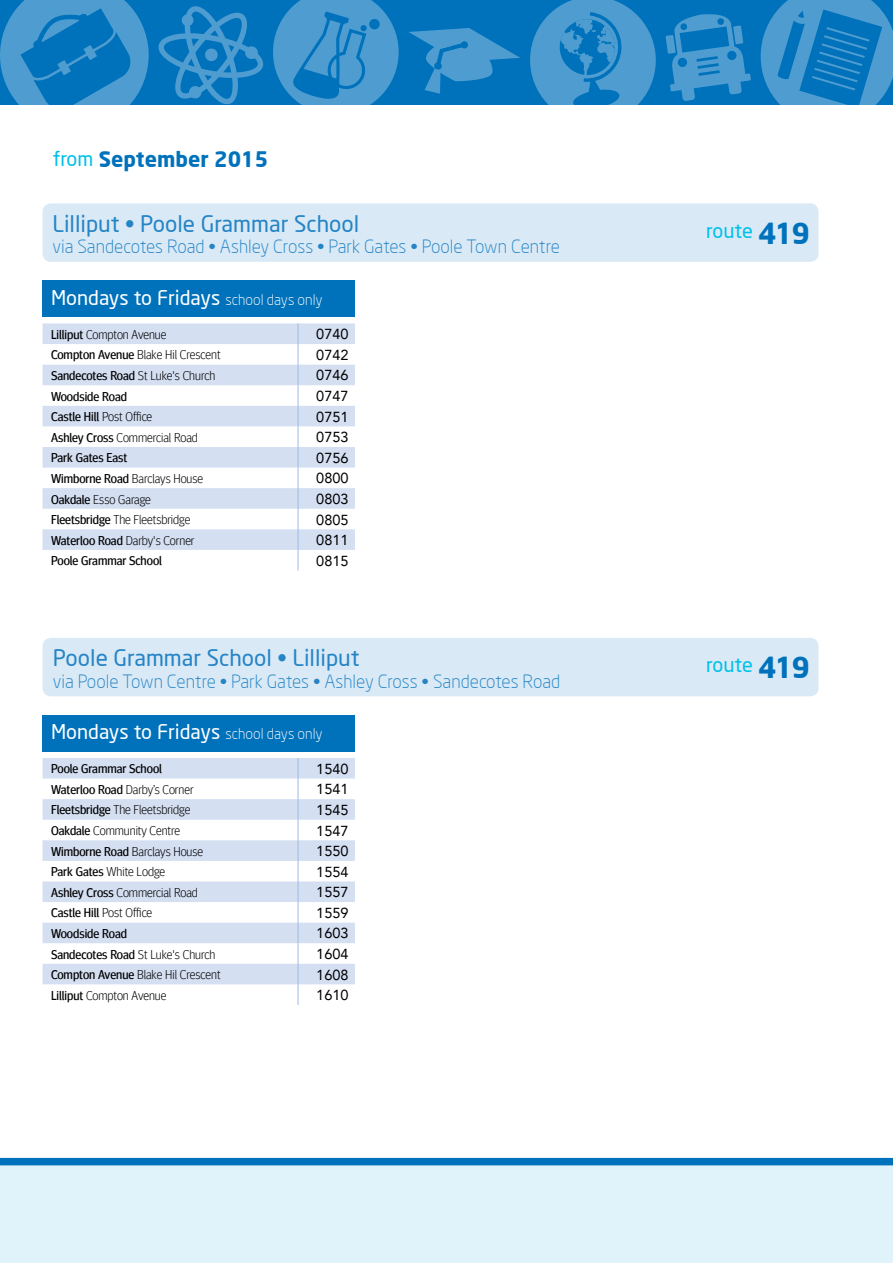
<style>
.page{position:relative;width:893px;height:1263px;background:#fff}
.page>*{position:absolute;margin:0;border:0;box-sizing:border-box;transform-origin:0 0}
.t1{font:22.5px "Neo Sans";color:#2484c6}
.t2{font:700 21px "Neo Sans";color:#0072bc}
.t3{font:19.95px "Neo Sans";color:#fff}
.t4{font:19.95px "Neo Sans";color:#00c0e8}
.t5{font:300 18px "Neo Sans";color:#2484c6}
.t6{font:14.55px "Avenir LT";color:#000}
.t7{font:300 12.75px "Meta Headline";color:#000}
.t8{font:12.75px "Meta Headline";color:#000}
.s1{font-weight:400;font-size:19.95px;color:#00c0e8}
.s2{font-weight:300;font-size:14.55px}
.s3{font-weight:400}
.s4{font-weight:300}
.s5{font-weight:700;font-size:28.5px;color:#0072bc}
</style>
<div class="page">
<div style="left:43px;top:203px;width:776px;height:59px;background:#d9e9f5;border-radius:9px"></div>
<div style="left:43px;top:638px;width:776px;height:58px;background:#d9e9f5;border-radius:9px"></div>
<div style="left:43px;top:281px;width:312px;height:36px;background:#0072bc"></div>
<svg style="left:43px;top:323px;width:312px;height:42px"></svg>
<svg style="left:43px;top:365px;width:312px;height:185px;fill:#d4dff2"></svg>
<hr style="left:297px;top:323px;width:2px;height:21px;background:#a1bde3">
<hr style="left:297px;top:344px;width:2px;height:21px;background:#a1bde3">
<hr style="left:297px;top:365px;width:2px;height:20px;background:#a1bde3">
<hr style="left:297px;top:385px;width:2px;height:21px;background:#a1bde3">
<hr style="left:297px;top:406px;width:2px;height:20px;background:#a1bde3">
<hr style="left:297px;top:426px;width:2px;height:21px;background:#a1bde3">
<hr style="left:297px;top:447px;width:2px;height:21px;background:#a1bde3">
<hr style="left:297px;top:468px;width:2px;height:20px;background:#a1bde3">
<hr style="left:297px;top:488px;width:2px;height:21px;background:#a1bde3">
<hr style="left:297px;top:509px;width:2px;height:20px;background:#a1bde3">
<hr style="left:297px;top:529px;width:2px;height:21px;background:#a1bde3">
<hr style="left:297px;top:550px;width:2px;height:20px;background:#a1bde3">
<div style="left:43px;top:715px;width:312px;height:36px;background:#0072bc"></div>
<svg style="left:43px;top:758px;width:312px;height:226px;fill:#d4dff2"></svg>
<hr style="left:297px;top:758px;width:2px;height:20px;background:#a1bde3">
<hr style="left:297px;top:778px;width:2px;height:21px;background:#a1bde3">
<hr style="left:297px;top:799px;width:2px;height:21px;background:#a1bde3">
<hr style="left:297px;top:820px;width:2px;height:20px;background:#a1bde3">
<hr style="left:297px;top:840px;width:2px;height:21px;background:#a1bde3">
<hr style="left:297px;top:861px;width:2px;height:20px;background:#a1bde3">
<hr style="left:297px;top:881px;width:2px;height:21px;background:#a1bde3">
<hr style="left:297px;top:902px;width:2px;height:21px;background:#a1bde3">
<hr style="left:297px;top:923px;width:2px;height:20px;background:#a1bde3">
<hr style="left:297px;top:943px;width:2px;height:21px;background:#a1bde3">
<hr style="left:297px;top:964px;width:2px;height:20px;background:#a1bde3">
<hr style="left:297px;top:984px;width:2px;height:21px;background:#a1bde3">
<div style="left:0;top:1162px;width:893px;height:101px;background:#e0f3fa"></div>
<svg style="left:0;top:0;width:893px;height:105px;background:#2586c5"></svg>
<div style="left:0;top:1158px;width:893px;height:7px;background:#0072bc"></div>
<h2 class="t2" style="left:53px;top:146px;width:217px"><span class="s1">from</span> September 2015</h2>
<h1 class="t1" style="left:52px;top:210px;width:308px">Lilliput • Poole Grammar School</h1>
<h3 class="t5" style="left:52px;top:236px;width:509px">via Sandecotes Road • Ashley Cross • Park Gates • Poole Town Centre</h3>
<h3 class="t3" style="left:51px;top:285px;width:273px">Mondays to Fridays <span class="s2">school days only</span></h3>
<p class="t7" style="left:51px;top:327px;width:117px"><span class="s3">Lilliput</span> Compton Avenue</p>
<p class="t6" style="left:316px;top:326px;width:34px">0740</p>
<p class="t7" style="left:51px;top:348px;width:171px"><span class="s3">Compton Avenue</span> Blake Hil Crescent</p>
<p class="t6" style="left:316px;top:346px;width:34px">0742</p>
<p class="t8" style="left:51px;top:368px;width:166px">Sandecotes Road <span class="s4">St Luke's Church</span></p>
<p class="t6" style="left:316px;top:367px;width:34px">0746</p>
<p class="t8" style="left:51px;top:389px;width:78px">Woodside Road</p>
<p class="t6" style="left:316px;top:387px;width:34px">0747</p>
<p class="t8" style="left:51px;top:409px;width:103px">Castle Hill <span class="s4">Post Office</span></p>
<p class="t6" style="left:316px;top:408px;width:34px">0751</p>
<p class="t7" style="left:51px;top:430px;width:148px"><span class="s3">Ashley Cross</span> Commercial Road</p>
<p class="t6" style="left:316px;top:429px;width:34px">0753</p>
<p class="t8" style="left:51px;top:450px;width:78px">Park Gates East</p>
<p class="t6" style="left:316px;top:449px;width:34px">0756</p>
<p class="t7" style="left:51px;top:471px;width:154px"><span class="s3">Wimborne Road</span> Barclays House</p>
<p class="t6" style="left:316px;top:470px;width:34px">0800</p>
<p class="t7" style="left:51px;top:492px;width:101px"><span class="s3">Oakdale</span> Esso Garage</p>
<p class="t6" style="left:316px;top:490px;width:34px">0803</p>
<p class="t7" style="left:51px;top:512px;width:141px"><span class="s3">Fleetsbridge</span> The Fleetsbridge</p>
<p class="t6" style="left:316px;top:511px;width:34px">0805</p>
<p class="t7" style="left:51px;top:533px;width:145px"><span class="s3">Waterloo Road</span> Darby's Corner</p>
<p class="t6" style="left:316px;top:532px;width:34px">0811</p>
<p class="t8" style="left:51px;top:553px;width:112px">Poole Grammar School</p>
<p class="t6" style="left:316px;top:552px;width:34px">0815</p>
<h1 class="t1" style="left:53px;top:644px;width:308px">Poole Grammar School • Lilliput</h1>
<h3 class="t5" style="left:53px;top:670px;width:509px">via Poole Town Centre • Park Gates • Ashley Cross • Sandecotes Road</h3>
<h3 class="t3" style="left:51px;top:720px;width:273px">Mondays to Fridays <span class="s2">school days only</span></h3>
<p class="t8" style="left:51px;top:761px;width:112px">Poole Grammar School</p>
<p class="t6" style="left:316px;top:760px;width:34px">1540</p>
<p class="t7" style="left:51px;top:782px;width:144px"><span class="s3">Waterloo Road</span> Darby’s Corner</p>
<p class="t6" style="left:316px;top:781px;width:34px">1541</p>
<p class="t7" style="left:51px;top:803px;width:141px"><span class="s3">Fleetsbridge</span> The Fleetsbridge</p>
<p class="t6" style="left:316px;top:801px;width:34px">1545</p>
<p class="t7" style="left:51px;top:823px;width:131px"><span class="s3">Oakdale</span> Community Centre</p>
<p class="t6" style="left:316px;top:822px;width:34px">1547</p>
<p class="t7" style="left:51px;top:844px;width:154px"><span class="s3">Wimborne Road</span> Barclays House</p>
<p class="t6" style="left:316px;top:842px;width:34px">1550</p>
<p class="t7" style="left:51px;top:864px;width:116px"><span class="s3">Park Gates</span> White Lodge</p>
<p class="t6" style="left:316px;top:863px;width:34px">1554</p>
<p class="t7" style="left:51px;top:885px;width:148px"><span class="s3">Ashley Cross</span> Commercial Road</p>
<p class="t6" style="left:316px;top:884px;width:34px">1557</p>
<p class="t8" style="left:51px;top:905px;width:103px">Castle Hill <span class="s4">Post Office</span></p>
<p class="t6" style="left:316px;top:904px;width:34px">1559</p>
<p class="t8" style="left:51px;top:926px;width:78px">Woodside Road</p>
<p class="t6" style="left:316px;top:925px;width:34px">1603</p>
<p class="t8" style="left:51px;top:947px;width:166px">Sandecotes Road <span class="s4">St Luke's Church</span></p>
<p class="t6" style="left:316px;top:945px;width:34px">1604</p>
<p class="t7" style="left:51px;top:967px;width:171px"><span class="s3">Compton Avenue</span> Blake Hil Crescent</p>
<p class="t6" style="left:316px;top:966px;width:34px">1608</p>
<p class="t7" style="left:51px;top:988px;width:117px"><span class="s3">Lilliput</span> Compton Avenue</p>
<p class="t6" style="left:316px;top:987px;width:34px">1610</p>
<h3 class="t4" style="left:706px;top:218px;width:105px">route <span class="s5">419</span></h3>
<h3 class="t4" style="left:706px;top:653px;width:105px">route <span class="s5">419</span></h3>
</div>
